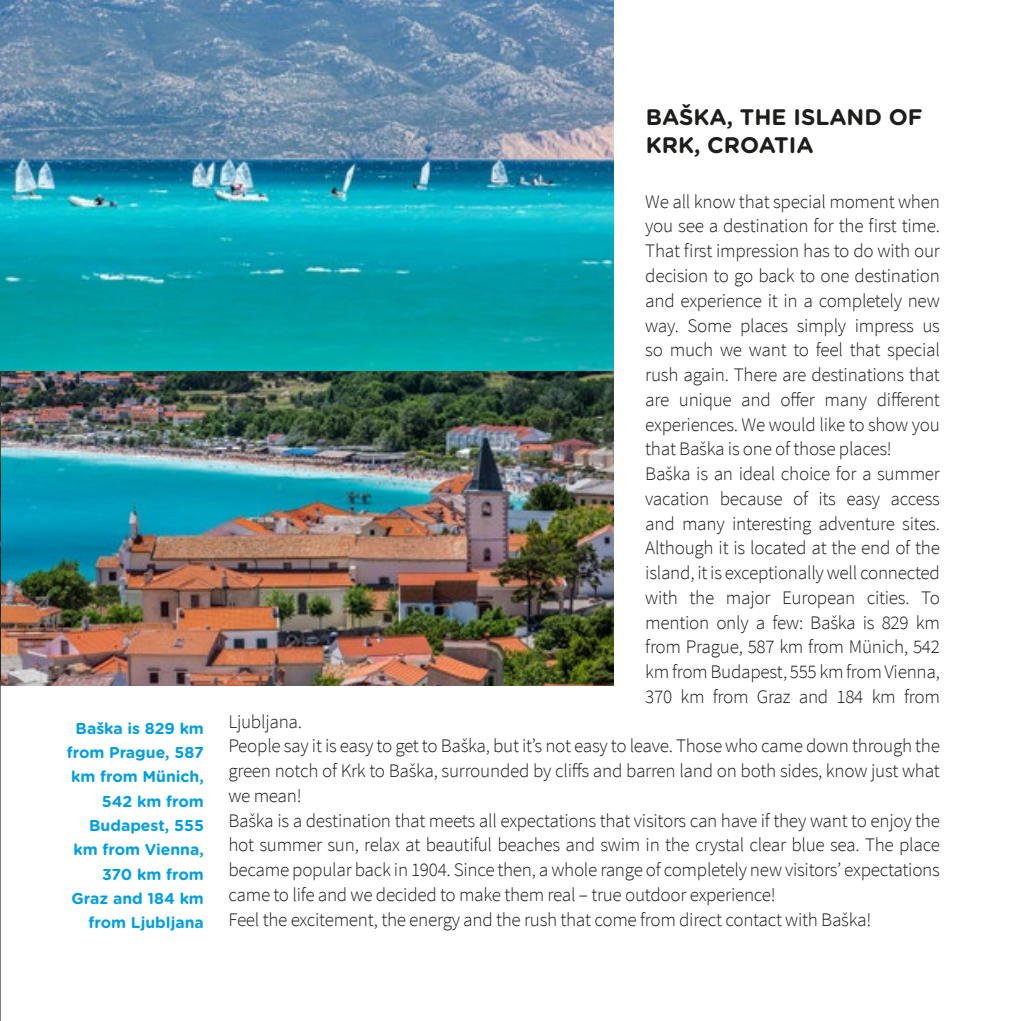
<style>
.page{position:relative;width:1021px;height:1021px;background:#fff}
.page>*{position:absolute;margin:0;border:0;box-sizing:border-box;transform-origin:0 0}
.t1{font:700 22.5px/28.8px "Gotham Rounded";color:#1d1d1b}
.t2{font:300 19.12px/24.8px "Source Sans Pro";letter-spacing:-.015em;color:#1d1d1b}
.t3{font:700 15.75px/24.3px "Gotham Rounded";color:#009fe3;text-align:right}
</style>
<div class="page">
<img style="left:1px;top:371px;width:612px;height:315px">
<hr style="left:0;top:0;width:1px;height:1020px;background:#1d1d1b">
<img style="left:1px;top:0;width:612px;height:371px">
<p class="t3" style="left:67px;top:715px;width:139px">Baška is 829 km from Prague, 587 km from Münich,<br>542 km from<br>Budapest, 555 km from Vienna,<br>370 km from<br>Graz and 184 km from Ljubljana</p>
<p class="t1" style="left:645px;top:101px;width:278px">BAŠKA, THE ISLAND OF<br>KRK, CROATIA</p>
<p class="t2" style="left:645px;top:189px;width:296px">We all know that special moment when you see a destination for the first time.<br>That first impression has to do with our decision to go back to one destination and experience it in a completely new way. Some places simply impress us so much we want to feel that special rush again. There are destinations that are unique and offer many different experiences. We would like to show you that Baška is one of those places!<br>Baška is an ideal choice for a summer vacation because of its easy access and many interesting adventure sites.<br>Although it is located at the end of the island, it is exceptionally well connected with the major European cities. To mention only a few: Baška is 829 km from Prague, 587 km from Münich, 542 km from Budapest, 555 km from Vienna, 370 km from Graz and 184 km from</p>
<p class="t2" style="left:228px;top:709px;width:713px">Ljubljana.<br>People say it is easy to get to Baška, but it’s not easy to leave. Those who came down through the green notch of Krk to Baška, surrounded by cliffs and barren land on both sides, know just what we mean!<br>Baška is a destination that meets all expectations that visitors can have if they want to enjoy the hot summer sun, relax at beautiful beaches and swim in the crystal clear blue sea. The place became popular back in 1904. Since then, a whole range of completely new visitors’ expectations came to life and we decided to make them real – true outdoor experience!<br>Feel the excitement, the energy and the rush that come from direct contact with Baška!</p>
</div>
